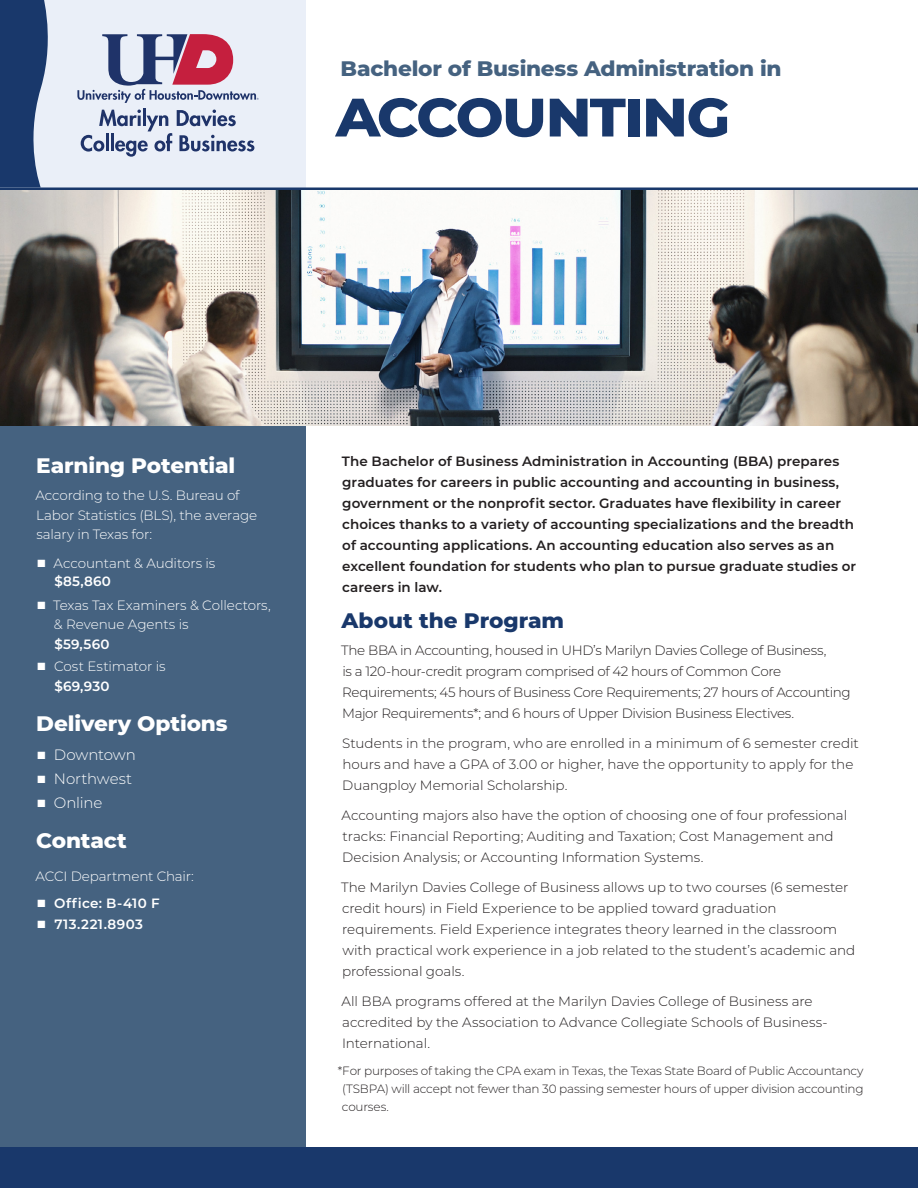
<style>
.page{position:relative;width:918px;height:1188px;background:#fff}
.page>*{position:absolute;margin:0;border:0;box-sizing:border-box;transform-origin:0 0}
.t1{font:800 54px "Montserrat";letter-spacing:-.03em;color:#19386b;scale:1.05 1}
.t2{font:800 21px "Montserrat";letter-spacing:-.005em;color:#fff}
.t3{font:800 21px "Montserrat";letter-spacing:-.01em;color:#456280}
.t4{font:800 21px "Montserrat";color:#19386b}
.t5{font:300 15px "Montserrat";letter-spacing:-.01em;color:#fff}
.t6{font:300 13.5px/21px "Montserrat";letter-spacing:-.005em;color:#231f20}
.t7{font:600 13.5px/21px "Montserrat";letter-spacing:.005em;color:#231f20}
.t8{font:300 13.5px/21px "Montserrat";letter-spacing:-.025em;color:#231f20}
.t9{font:300 13.5px/19.5px "Montserrat";letter-spacing:-.01em;color:#fff}
.t10{font:600 13.5px "Montserrat";letter-spacing:.03em;color:#fff}
.t11{font:300 12px/18px "Montserrat";letter-spacing:-.015em;color:#231f20;text-align:justify}
.s1{font-weight:600}
</style>
<div class="page">
<div style="left:0;top:0;width:306px;height:189px;background:#eaeff8"></div>
<div style="left:0;top:189px;width:306px;height:999px;background:#456280"></div>
<hr style="left:0;top:188px;width:918px;height:2px;background:#19386b">
<div style="left:0;top:1148px;width:918px;height:40px;background:#19386b"></div>
<svg style="left:0;top:0;width:57px;height:188px"></svg>
<img style="left:0;top:190px;width:918px;height:236px">
<hr style="left:143px;top:108px;width:3px;height:18px;background:#1f3369">
<svg style="left:81px;top:110px;width:173px;height:47px"></svg>
<svg style="left:77px;top:34px;width:182px;height:69px"></svg>
<h2 class="t3" style="left:341px;top:53px;width:443px">Bachelor of Business Administration in</h2>
<h1 class="t1" style="left:336px;top:78px;width:377px">ACCOUNTING</h1>
<h2 class="t2" style="left:36px;top:450px;width:201px">Earning Potential</h2>
<p class="t9" style="left:36px;top:485px;width:223px">According to the U.S. Bureau of<br>Labor Statistics (BLS), the average salary in Texas for:</p>
<p class="t9" style="left:55px;top:554px;width:162px;line-height:18px;text-indent:-17px">■ Accountant &amp; Auditors is <span class="s1">$85,860</span></p>
<p class="t9" style="left:54px;top:595px;width:218px;text-indent:-16px">■ Texas Tax Examiners &amp; Collectors, &amp; Revenue Agents is</p>
<p class="t10" style="left:55px;top:634px;width:56px">$59,560</p>
<p class="t9" style="left:55px;top:656px;width:113px;text-indent:-17px">■ Cost Estimator is <span class="s1">$69,930</span></p>
<h2 class="t2" style="left:36px;top:708px;width:193px">Delivery Options</h2>
<p class="t5" style="left:37px;top:744px;width:100px">■ Downtown</p>
<p class="t5" style="left:37px;top:768px;width:96px">■ Northwest</p>
<p class="t5" style="left:37px;top:792px;width:66px">■ Online</p>
<h2 class="t2" style="left:36px;top:825px;width:92px">Contact</h2>
<p class="t9" style="left:36px;top:866px;width:160px">ACCI Department Chair:</p>
<p class="t10" style="left:37px;top:894px;width:124px">■ Office: B-410 F</p>
<p class="t10" style="left:37px;top:915px;width:107px">■ 713.221.8903</p>
<p class="t7" style="left:342px;top:450px;width:516px">The Bachelor of Business Administration in Accounting (BBA) prepares graduates for careers in public accounting and accounting in business, government or the nonprofit sector. Graduates have flexibility in career choices thanks to a variety of accounting specializations and the breadth of accounting applications. An accounting education also serves as an excellent foundation for students who plan to pursue graduate studies or careers in law.</p>
<h2 class="t4" style="left:341px;top:605px;width:224px">About the Program</h2>
<p class="t8" style="left:341px;top:639px;width:511px">The BBA in Accounting, housed in UHD’s Marilyn Davies College of Business,<br>is a 120-hour-credit program comprised of 42 hours of Common Core Requirements; 45 hours of Business Core Requirements; 27 hours of Accounting Major Requirements*; and 6 hours of Upper Division Business Electives.</p>
<p class="t6" style="left:342px;top:732px;width:518px">Students in the program, who are enrolled in a minimum of 6 semester credit hours and have a GPA of 3.00 or higher, have the opportunity to apply for the<br>Duangploy Memorial Scholarship.</p>
<p class="t6" style="left:342px;top:804px;width:507px">Accounting majors also have the option of choosing one of four professional tracks: Financial Reporting; Auditing and Taxation; Cost Management and<br>Decision Analysis; or Accounting Information Systems.</p>
<p class="t6" style="left:341px;top:876px;width:516px">The Marilyn Davies College of Business allows up to two courses (6 semester credit hours) in Field Experience to be applied toward graduation requirements. Field Experience integrates theory learned in the classroom with practical work experience in a job related to the student’s academic and professional goals.</p>
<p class="t6" style="left:342px;top:990px;width:488px">All BBA programs offered at the Marilyn Davies College of Business are accredited by the Association to Advance Collegiate Schools of Business-<br>International.</p>
<p class="t11" style="left:342px;top:1061px;width:523px;text-indent:-4px">*For purposes of taking the CPA exam in Texas, the Texas State Board of Public Accountancy (TSBPA) will accept not fewer than 30 passing semester hours of upper division accounting courses.</p>
</div>
